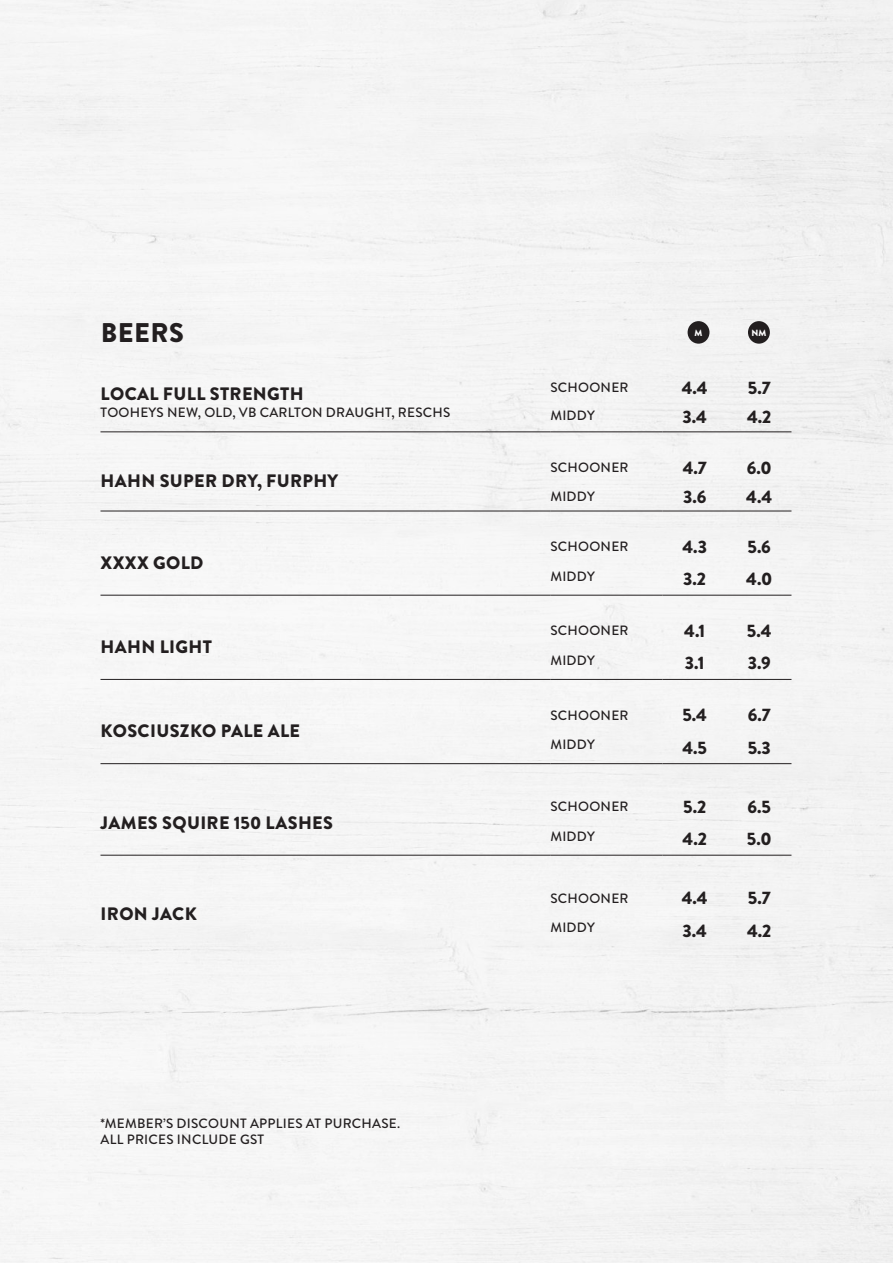
<style>
.page{position:relative;width:893px;height:1263px;background:#f4f4f4}
.page>*{position:absolute;margin:0;border:0;box-sizing:border-box;transform-origin:0 0}
.t1{font:900 27px "Brandon Grotesque";letter-spacing:.02em;color:#231f20}
.t2{font:900 18px "Brandon Grotesque";letter-spacing:.02em;color:#231f20}
.t3{font:500 13.5px/16.2px "Brandon Grotesque";letter-spacing:.02em;color:#231f20}
.t4{font:900 9px "Brandon Grotesque";color:#fff}
</style>
<div class="page">
<hr style="left:100px;top:432px;width:450px;height:1px;background:#231f20">
<hr style="left:550px;top:432px;width:112px;height:1px;background:#231f20">
<hr style="left:662px;top:432px;width:65px;height:1px;background:#231f20">
<hr style="left:727px;top:432px;width:64px;height:1px;background:#231f20">
<hr style="left:100px;top:511px;width:450px;height:1px;background:#231f20">
<hr style="left:550px;top:511px;width:112px;height:1px;background:#231f20">
<hr style="left:662px;top:511px;width:65px;height:1px;background:#231f20">
<hr style="left:727px;top:511px;width:64px;height:1px;background:#231f20">
<hr style="left:100px;top:595px;width:450px;height:1px;background:#231f20">
<hr style="left:550px;top:595px;width:112px;height:1px;background:#231f20">
<hr style="left:662px;top:595px;width:65px;height:1px;background:#231f20">
<hr style="left:727px;top:595px;width:64px;height:1px;background:#231f20">
<hr style="left:100px;top:679px;width:450px;height:1px;background:#231f20">
<hr style="left:550px;top:679px;width:112px;height:1px;background:#231f20">
<hr style="left:662px;top:679px;width:65px;height:1px;background:#231f20">
<hr style="left:727px;top:679px;width:64px;height:1px;background:#231f20">
<hr style="left:100px;top:763px;width:450px;height:1px;background:#231f20">
<hr style="left:550px;top:763px;width:112px;height:1px;background:#231f20">
<hr style="left:662px;top:763px;width:65px;height:1px;background:#231f20">
<hr style="left:727px;top:763px;width:64px;height:1px;background:#231f20">
<hr style="left:100px;top:855px;width:450px;height:1px;background:#231f20">
<hr style="left:550px;top:855px;width:112px;height:1px;background:#231f20">
<hr style="left:662px;top:855px;width:65px;height:1px;background:#231f20">
<hr style="left:727px;top:855px;width:64px;height:1px;background:#231f20">
<div style="left:748px;top:321px;width:22px;height:23px;background:#231f20;border-radius:50%"></div>
<div style="left:688px;top:321px;width:21px;height:23px;background:#231f20;border-radius:50%"></div>
<h1 class="t1" style="left:101px;top:313px;width:85px">BEERS</h1>
<h2 class="t2" style="left:101px;top:381px;width:205px">LOCAL FULL STRENGTH</h2>
<p class="t3" style="left:101px;top:404px;width:351px">TOOHEYS NEW, OLD, VB CARLTON DRAUGHT, RESCHS</p>
<h2 class="t2" style="left:101px;top:468px;width:239px">HAHN SUPER DRY, FURPHY</h2>
<h2 class="t2" style="left:101px;top:550px;width:104px">XXXX GOLD</h2>
<h2 class="t2" style="left:101px;top:634px;width:113px">HAHN LIGHT</h2>
<h2 class="t2" style="left:101px;top:718px;width:201px">KOSCIUSZKO PALE ALE</h2>
<h2 class="t2" style="left:101px;top:810px;width:234px">JAMES SQUIRE 150 LASHES</h2>
<h2 class="t2" style="left:101px;top:901px;width:98px">IRON JACK</h2>
<p class="t3" style="left:100px;top:1115px;width:301px">*MEMBER’S DISCOUNT APPLIES AT PURCHASE.<br>ALL PRICES INCLUDE GST</p>
<p class="t4" style="left:694px;top:326px;width:9px">M</p>
<p class="t4" style="left:751px;top:326px;width:17px">NM</p>
<p class="t3" style="left:550px;top:380px;width:80px">SCHOONER</p>
<h2 class="t2" style="left:682px;top:375px;width:27px">4.4</h2>
<h2 class="t2" style="left:748px;top:375px;width:24px">5.7</h2>
<p class="t3" style="left:550px;top:408px;width:46px">MIDDY</p>
<h2 class="t2" style="left:682px;top:404px;width:26px">3.4</h2>
<h2 class="t2" style="left:747px;top:404px;width:26px">4.2</h2>
<p class="t3" style="left:550px;top:459px;width:80px">SCHOONER</p>
<h2 class="t2" style="left:683px;top:455px;width:26px">4.7</h2>
<h2 class="t2" style="left:747px;top:455px;width:26px">6.0</h2>
<p class="t3" style="left:550px;top:489px;width:46px">MIDDY</p>
<h2 class="t2" style="left:683px;top:484px;width:25px">3.6</h2>
<h2 class="t2" style="left:746px;top:484px;width:27px">4.4</h2>
<p class="t3" style="left:550px;top:539px;width:80px">SCHOONER</p>
<h2 class="t2" style="left:682px;top:534px;width:26px">4.3</h2>
<h2 class="t2" style="left:747px;top:534px;width:25px">5.6</h2>
<p class="t3" style="left:550px;top:568px;width:46px">MIDDY</p>
<h2 class="t2" style="left:683px;top:566px;width:24px">3.2</h2>
<h2 class="t2" style="left:746px;top:566px;width:28px">4.0</h2>
<p class="t3" style="left:550px;top:623px;width:80px">SCHOONER</p>
<h2 class="t2" style="left:684px;top:618px;width:23px">4.1</h2>
<h2 class="t2" style="left:747px;top:618px;width:26px">5.4</h2>
<p class="t3" style="left:550px;top:652px;width:46px">MIDDY</p>
<h2 class="t2" style="left:685px;top:650px;width:21px">3.1</h2>
<h2 class="t2" style="left:748px;top:650px;width:24px">3.9</h2>
<p class="t3" style="left:550px;top:707px;width:80px">SCHOONER</p>
<h2 class="t2" style="left:682px;top:702px;width:26px">5.4</h2>
<h2 class="t2" style="left:748px;top:702px;width:24px">6.7</h2>
<p class="t3" style="left:550px;top:736px;width:46px">MIDDY</p>
<h2 class="t2" style="left:682px;top:735px;width:26px">4.5</h2>
<h2 class="t2" style="left:748px;top:735px;width:25px">5.3</h2>
<p class="t3" style="left:550px;top:798px;width:80px">SCHOONER</p>
<h2 class="t2" style="left:683px;top:794px;width:25px">5.2</h2>
<h2 class="t2" style="left:747px;top:794px;width:25px">6.5</h2>
<p class="t3" style="left:550px;top:828px;width:46px">MIDDY</p>
<h2 class="t2" style="left:682px;top:826px;width:26px">4.2</h2>
<h2 class="t2" style="left:747px;top:826px;width:26px">5.0</h2>
<p class="t3" style="left:550px;top:890px;width:80px">SCHOONER</p>
<h2 class="t2" style="left:682px;top:885px;width:27px">4.4</h2>
<h2 class="t2" style="left:748px;top:885px;width:24px">5.7</h2>
<p class="t3" style="left:550px;top:919px;width:46px">MIDDY</p>
<h2 class="t2" style="left:682px;top:918px;width:26px">3.4</h2>
<h2 class="t2" style="left:747px;top:918px;width:26px">4.2</h2>
</div>
